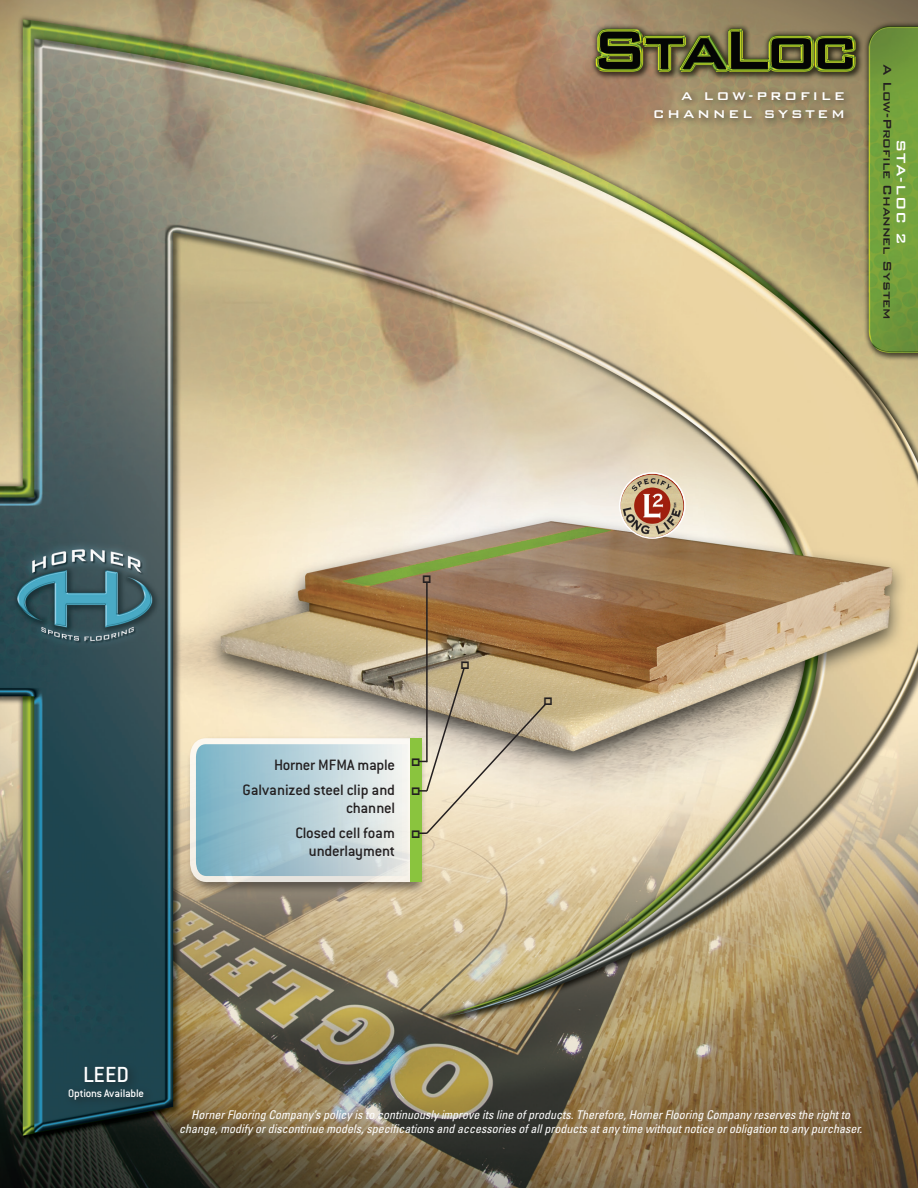
<style>
.page{position:relative;width:918px;height:1188px;background:#fff}
.page>*{position:absolute;margin:0;border:0;box-sizing:border-box;transform-origin:0 0}
.t1{font:500 24px "Conduit ITC";color:#fff}
.t2{font:500 16.5px/18px "Conduit ITC";letter-spacing:-.015em;color:#231f20;text-align:right}
.t3{font:500 16.5px "Bank Gothic";letter-spacing:.04em;color:#fff}
.t4{font:500 15px "Bank Gothic";letter-spacing:.17em;color:#fff}
.t5{font:500 15px "Bank Gothic";letter-spacing:-.01em;color:#231f20}
.t6{font:italic condensed 12px/13.5px "Univers";color:#fff;text-align:center}
.t7{font:500 12px "Conduit ITC";letter-spacing:-.015em;color:#fff}
</style>
<div class="page">
<img style="left:0;top:0;width:918px;height:1188px">
<div style="left:186px;top:735px;width:241px;height:160px;background:#231f20;opacity:.75"></div>
<hr style="left:426px;top:582px;width:2px;height:180px;background:#231f20">
<div style="left:64px;top:1062px;width:90px;height:48px;background:#1e414b"></div>
<div style="left:649px;top:87px;width:204px;height:41px;background:#231f20;opacity:.75"></div>
<img style="left:620px;top:473px;width:65px;height:65px;border-radius:32px">
<div style="left:619px;top:472px;width:67px;height:67px;border:2px solid #fff;border-radius:50%"></div>
<svg style="left:423px;top:575px;width:7px;height:8px"></svg>
<svg style="left:187px;top:661px;width:365px;height:224px;background:#c6c8b8"></svg>
<p class="t4" style="left:681px;top:84px;width:165px">A LOW-PROFILE</p>
<p class="t4" style="left:653px;top:102px;width:194px">CHANNEL SYSTEM</p>
<p class="t5" style="left:899px;top:64px;width:258px;rotate:90deg">A Low-Profile Channel System</p>
<p class="t3" style="left:914px;top:139px;width:107px;rotate:90deg">STA-LOC 2</p>
<p class="t2" style="left:274px;top:756px;width:122px">Horner MFMA maple</p>
<p class="t2" style="left:243px;top:781px;width:154px">Galvanized steel clip and channel</p>
<p class="t2" style="left:295px;top:823px;width:101px">Closed cell foam underlayment</p>
<p class="t1" style="left:83px;top:1061px;width:48px">LEED</p>
<p class="t7" style="left:68px;top:1086px;width:77px">Options Available</p>
<p class="t6" style="left:179px;top:1108px;width:684px">Horner Flooring Company’s policy is to continuously improve its line of products. Therefore, Horner Flooring Company reserves the right to change, modify or discontinue models, specifications and accessories of all products at any time without notice or obligation to any purchaser.</p>
</div>
